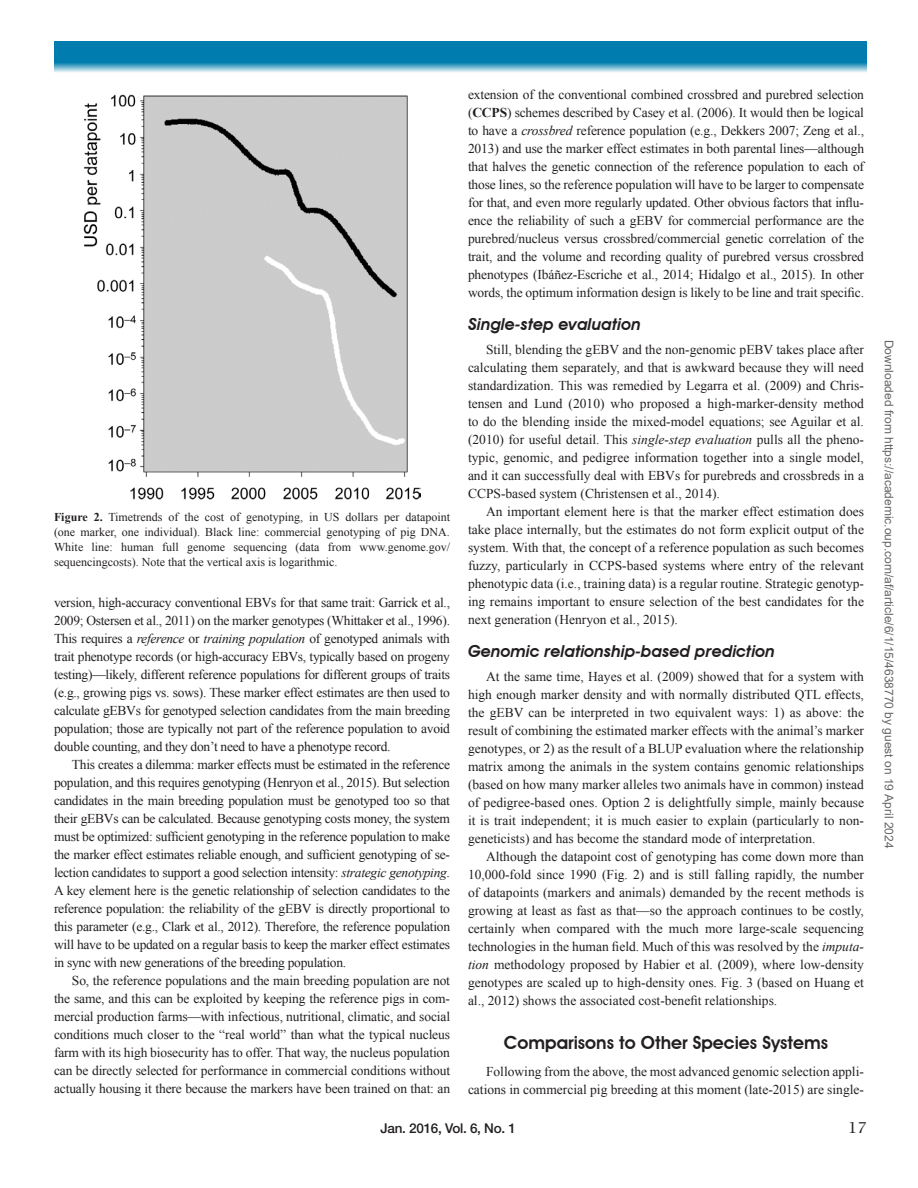
<style>
.page{position:relative;width:918px;height:1188px;background:#fff}
.page>*{position:absolute;margin:0;border:0;box-sizing:border-box;transform-origin:0 0}
.t1{font:600 18px "Avant Garde IT Cby BT";color:#231f20}
.t2{font:italic 600 16.5px "Avant Garde IT Cby BT";color:#231f20}
.t3{font:15px "Lucida Bright";color:#231f20}
.t4{font:13.5px/18px "Times New Roman";color:#231f20;text-align:justify}
.t5{font:500 13.5px "Helvetica Neue LT Std";letter-spacing:-.02em;color:#231f20}
.t6{font:12px/15px "Times New Roman";color:#231f20;text-align:justify}
.t7{font:12px "Arial";color:#666}
.s1{font-weight:700}
.s2{font-style:italic}
</style>
<div class="page">
<svg style="left:54px;top:41px;width:813px;height:31px;background:#238eb9"></svg>
<img style="left:84px;top:94px;width:336px;height:405px">
<p class="t6" style="left:54px;top:510px;width:398px"><span class="s1">Figure 2.</span> Timetrends of the cost of genotyping, in US dollars per datapoint (one marker, one individual). Black line: commercial genotyping of pig DNA.<br>White line: human full genome sequencing (data from www.genome.gov/ sequencingcosts). Note that the vertical axis is logarithmic.</p>
<p class="t4" style="left:54px;top:593px;width:398px">version, high-accuracy conventional EBVs for that same trait: Garrick et al., 2009; Ostersen et al., 2011) on the marker genotypes (Whittaker et al., 1996).<br>This requires a <span class="s2">reference</span> or <span class="s2">training population</span> of genotyped animals with trait phenotype records (or high-accuracy EBVs, typically based on progeny testing)—likely, different reference populations for different groups of traits (e.g., growing pigs vs. sows). These marker effect estimates are then used to calculate gEBVs for genotyped selection candidates from the main breeding population; those are typically not part of the reference population to avoid double counting, and they don’t need to have a phenotype record.</p>
<p class="t4" style="left:54px;top:755px;width:398px;text-indent:18px">This creates a dilemma: marker effects must be estimated in the reference population, and this requires genotyping (Henryon et al., 2015). But selection candidates in the main breeding population must be genotyped too so that their gEBVs can be calculated. Because genotyping costs money, the system must be optimized: sufficient genotyping in the reference population to make the marker effect estimates reliable enough, and sufficient genotyping of se&shy;lection candidates to support a good selection intensity: <span class="s2">strategic genotyping</span>.<br>A key element here is the genetic relationship of selection candidates to the reference population: the reliability of the gEBV is directly proportional to this parameter (e.g., Clark et al., 2012). Therefore, the reference population will have to be updated on a regular basis to keep the marker effect estimates in sync with new generations of the breeding population.</p>
<p class="t4" style="left:54px;top:971px;width:398px;text-indent:18px">So, the reference populations and the main breeding population are not the same, and this can be exploited by keeping the reference pigs in com&shy;mercial production farms—with infectious, nutritional, climatic, and social conditions much closer to the “real world” than what the typical nucleus farm with its high biosecurity has to offer. That way, the nucleus population can be directly selected for performance in commercial conditions without actually housing it there because the markers have been trained on that: an</p>
<p class="t4" style="left:468px;top:86px;width:398px">extension of the conventional combined crossbred and purebred selection (<span class="s1">CCPS</span>) schemes described by Casey et al. (2006). It would then be logical to have a <span class="s2">crossbred</span> reference population (e.g., Dekkers 2007; Zeng et al., 2013) and use the marker effect estimates in both parental lines—although that halves the genetic connection of the reference population to each of those lines, so the reference population will have to be larger to compensate for that, and even more regularly updated. Other obvious factors that influ&shy;ence the reliability of such a gEBV for commercial performance are the purebred/nucleus versus crossbred/commercial genetic correlation of the trait, and the volume and recording quality of purebred versus crossbred phenotypes (Ibáñez-Escriche et al., 2014; Hidalgo et al., 2015). In other words, the optimum information design is likely to be line and trait specific.</p>
<p class="t2" style="left:468px;top:315px;width:174px">Single-step evaluation</p>
<p class="t4" style="left:468px;top:341px;width:398px;text-indent:18px">Still, blending the gEBV and the non-genomic pEBV takes place after calculating them separately, and that is awkward because they will need standardization. This was remedied by Legarra et al. (2009) and Chris&shy;tensen and Lund (2010) who proposed a high-marker-density method to do the blending inside the mixed-model equations; see Aguilar et al. (2010) for useful detail. This <span class="s2">single-step evaluation</span> pulls all the pheno&shy;typic, genomic, and pedigree information together into a single model, and it can successfully deal with EBVs for purebreds and crossbreds in a CCPS-based system (Christensen et al., 2014).</p>
<p class="t4" style="left:468px;top:503px;width:398px;text-indent:18px">An important element here is that the marker effect estimation does take place internally, but the estimates do not form explicit output of the system. With that, the concept of a reference population as such becomes fuzzy, particularly in CCPS-based systems where entry of the relevant phenotypic data (i.e., training data) is a regular routine. Strategic genotyp&shy;ing remains important to ensure selection of the best candidates for the next generation (Henryon et al., 2015).</p>
<p class="t2" style="left:468px;top:642px;width:308px">Genomic relationship-based prediction</p>
<p class="t4" style="left:468px;top:668px;width:398px;text-indent:18px">At the same time, Hayes et al. (2009) showed that for a system with high enough marker density and with normally distributed QTL effects, the gEBV can be interpreted in two equivalent ways: 1) as above: the result of combining the estimated marker effects with the animal’s marker genotypes, or 2) as the result of a BLUP evaluation where the relationship matrix among the animals in the system contains genomic relationships (based on how many marker alleles two animals have in common) instead of pedigree-based ones. Option 2 is delightfully simple, mainly because it is trait independent; it is much easier to explain (particularly to non&shy;geneticists) and has become the standard mode of interpretation.</p>
<p class="t4" style="left:468px;top:848px;width:398px;text-indent:18px">Although the datapoint cost of genotyping has come down more than 10,000-fold since 1990 (Fig. 2) and is still falling rapidly, the number of datapoints (markers and animals) demanded by the recent methods is growing at least as fast as that—so the approach continues to be costly, certainly when compared with the much more large-scale sequencing technologies in the human field. Much of this was resolved by the <span class="s2">imputa&shy;tion</span> methodology proposed by Habier et al. (2009), where low-density genotypes are scaled up to high-density ones. Fig. 3 (based on Huang et al., 2012) shows the associated cost-benefit relationships.</p>
<h1 class="t1" style="left:504px;top:1032px;width:326px">Comparisons to Other Species Systems</h1>
<p class="t4" style="left:468px;top:1062px;width:398px;text-align:right">Following from the above, the most advanced genomic selection appli&shy;cations in commercial pig breeding at this moment (late-2015) are single-</p>
<p class="t5" style="left:381px;top:1120px;width:137px">Jan. 2016, Vol. 6, No. 1</p>
<p class="t3" style="left:848px;top:1119px;width:20px">17</p>
<p class="t7" style="left:893px;top:340px;width:510px;rotate:90deg">Downloaded from https://academic.oup.com/af/article/6/1/15/4638770 by guest on 19 April 2024</p>
</div>
